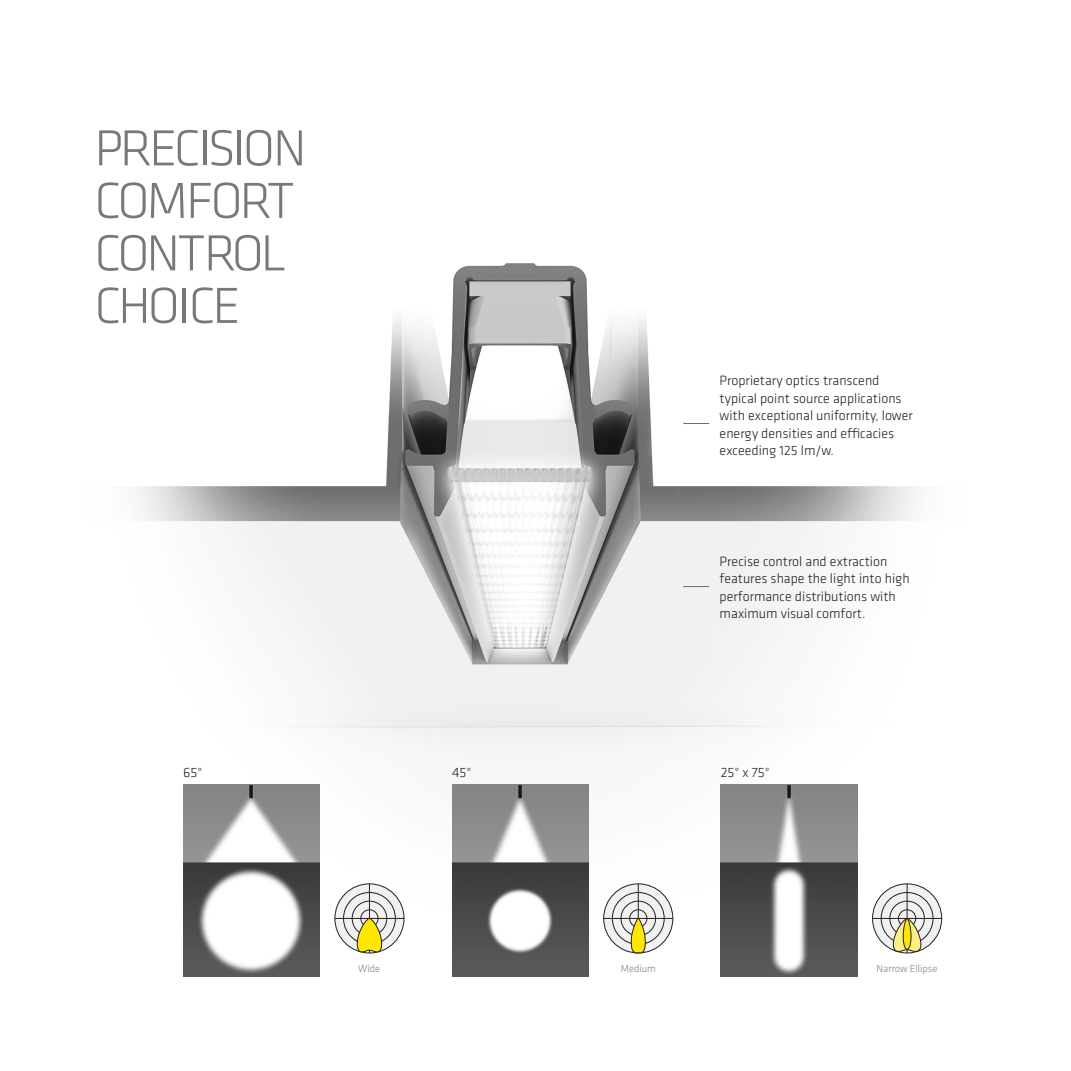
<style>
.page{position:relative;width:1071px;height:1071px;background:#fff}
.page>*{position:absolute;margin:0;border:0;box-sizing:border-box;transform-origin:0 0}
.H2_-_grey{font:300 52.5px/52.5px "Klavika";letter-spacing:-.06em;color:#76797b}
.Body_Copy{font:300 14px/17.5px "Klavika";color:#231f20}
.Measurements{font:300 10.5px "Klavika";color:#808285}
</style>
<div class="page">
<img style="left:136px;top:263px;width:807px;height:714px">
<img style="left:721px;top:784px;width:136px;height:192px">
<img style="left:452px;top:784px;width:136px;height:192px">
<svg style="left:604px;top:884px;width:69px;height:69px;fill:#f1f1f2"></svg>
<div style="left:604px;top:884px;width:69px;height:69px;border:1px solid #231f20;border-radius:50%"></div>
<hr style="left:638px;top:884px;width:1px;height:69px;background:#231f20">
<div style="left:621px;top:901px;width:35px;height:35px;border:1px solid #231f20;border-radius:50%"></div>
<div style="left:630px;top:910px;width:17px;height:17px;border:1px solid #231f20;border-radius:50%"></div>
<div style="left:612px;top:892px;width:52px;height:52px;border:1px solid #231f20;border-radius:50%"></div>
<hr style="left:604px;top:918px;width:69px;height:1px;background:#231f20">
<svg style="left:631px;top:918px;width:15px;height:35px"></svg>
<svg style="left:873px;top:884px;width:69px;height:69px;fill:#f1f1f2"></svg>
<hr style="left:907px;top:884px;width:1px;height:69px;background:#231f20">
<div style="left:890px;top:901px;width:34px;height:35px;border:1px solid #231f20;border-radius:50%"></div>
<div style="left:898px;top:910px;width:18px;height:17px;border:1px solid #231f20;border-radius:50%"></div>
<div style="left:881px;top:892px;width:52px;height:52px;border:1px solid #231f20;border-radius:50%"></div>
<hr style="left:873px;top:918px;width:69px;height:1px;background:#231f20">
<svg style="left:893px;top:918px;width:28px;height:35px"></svg>
<img style="left:183px;top:784px;width:137px;height:192px">
<svg style="left:335px;top:884px;width:69px;height:69px;fill:#f1f1f2"></svg>
<hr style="left:369px;top:884px;width:1px;height:69px;background:#231f20">
<div style="left:352px;top:901px;width:35px;height:35px;border:1px solid #231f20;border-radius:50%"></div>
<div style="left:361px;top:910px;width:17px;height:17px;border:1px solid #231f20;border-radius:50%"></div>
<div style="left:344px;top:892px;width:51px;height:52px;border:1px solid #231f20;border-radius:50%"></div>
<hr style="left:335px;top:918px;width:69px;height:1px;background:#231f20">
<svg style="left:357px;top:918px;width:25px;height:35px"></svg>
<svg style="left:683px;top:423px;width:26px;height:1px"></svg>
<svg style="left:683px;top:586px;width:26px;height:1px"></svg>
<p class="H2_-_grey" style="left:94px;top:123px;width:213px">PRECISION<br>COMFORT<br>CONTROL</p>
<p class="H2_-_grey" style="left:94px;top:280px;width:148px">CHOICE</p>
<p class="Body_Copy" style="left:183px;top:764px;width:21px">65°</p>
<p class="Body_Copy" style="left:452px;top:764px;width:21px">45°</p>
<p class="Body_Copy" style="left:720px;top:372px;width:195px">Proprietary optics transcend typical point source applications with exceptional uniformity, lower energy densities and efficacies exceeding 125 lm/w.</p>
<p class="Body_Copy" style="left:720px;top:552px;width:192px">Precise control and extraction features shape the light into high performance distributions with maximum visual comfort.</p>
<p class="Body_Copy" style="left:721px;top:764px;width:50px">25° x 75°</p>
<p class="Measurements" style="left:358px;top:962px;width:24px">Wide</p>
<p class="Measurements" style="left:621px;top:962px;width:37px">Medium</p>
<p class="Measurements" style="left:877px;top:962px;width:62px">Narrow Ellipse</p>
</div>
